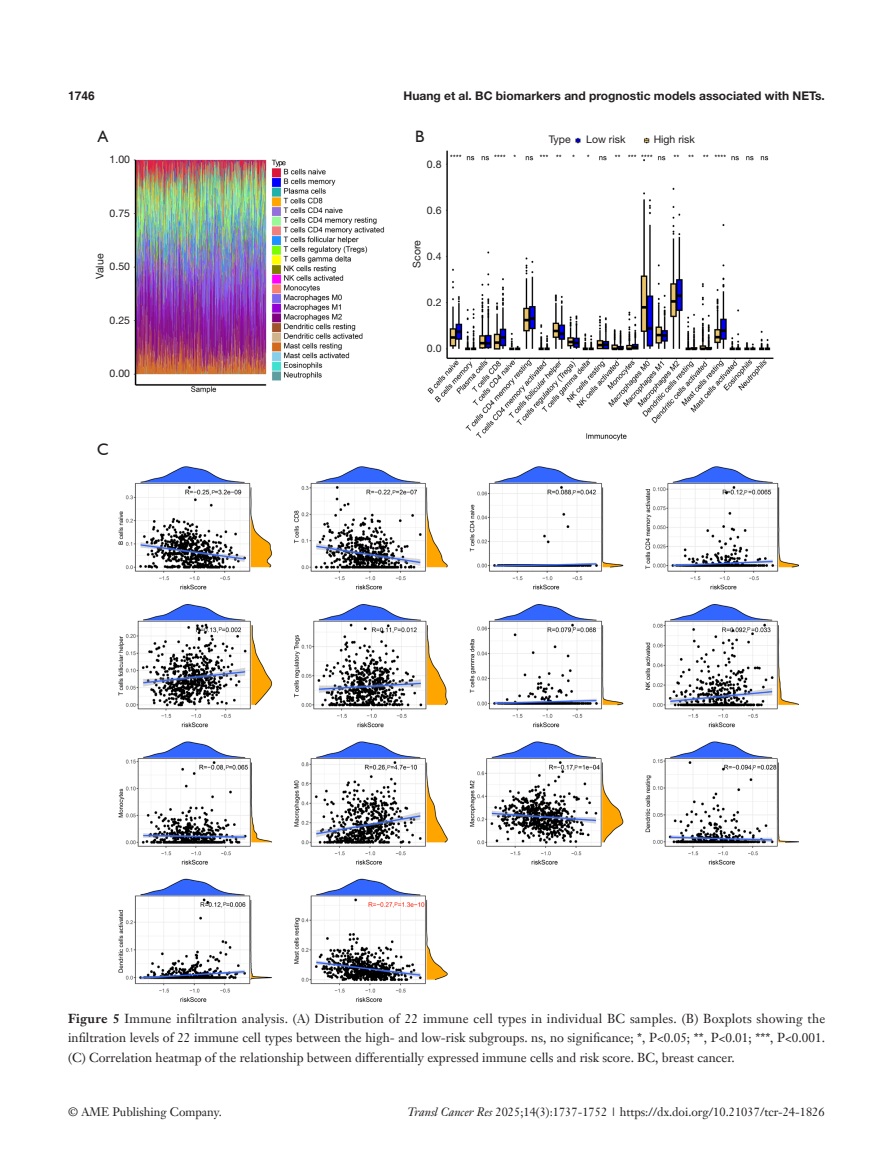
<style>
.page{position:relative;width:893px;height:1170px;background:#fff}
.page>*{position:absolute;margin:0;border:0;box-sizing:border-box;transform-origin:0 0}
.t1{font:16.5px "Humanist 521 BT";color:#231f20}
.C-tuzhu{font:12.75px/19.5px "Janson Text LT";color:#231f20;text-align:justify}
.t2{font:12px "Janson Text LT";color:#231f20}
.t3{font:700 12px "Helvetica Neue LT Pro";color:#231f20}
.t4{font:700 12px "Helvetica";color:#231f20}
.C-tu-chongshu{font:10.5px "Helvetica Neue LT Pro";color:#231f20}
.C-tu-chongshu-2{font:5.25px "Helvetica Neue LT Pro";color:#231f20}
.C-tu-chongshu-3{font:5.25px "Helvetica Neue LT Pro";color:#ff2814}
.s1{font-weight:700}
.s2{font-style:italic}
</style>
<div class="page">
<img style="left:118px;top:137px;width:680px;height:865px">
<div style="left:411px;top:128px;width:17px;height:17px;background:#fff"></div>
<p class="t4" style="left:68px;top:88px;width:28px">1746</p>
<p class="t3" style="left:403px;top:88px;width:423px">Huang et al. BC biomarkers and prognostic models associated with NETs.</p>
<p class="t1" style="left:98px;top:126px;width:12px">A</p>
<p class="t1" style="left:415px;top:126px;width:11px">B</p>
<p class="C-tu-chongshu" style="left:110px;top:153px;width:22px">1.00</p>
<p class="C-tu-chongshu" style="left:110px;top:206px;width:22px">0.75</p>
<p class="C-tu-chongshu" style="left:93px;top:279px;width:27px;rotate:-90deg">Value</p>
<p class="C-tu-chongshu" style="left:110px;top:260px;width:22px">0.50</p>
<p class="C-tu-chongshu" style="left:110px;top:313px;width:22px">0.25</p>
<p class="C-tu-chongshu" style="left:110px;top:367px;width:22px">0.00</p>
<p class="t1" style="left:97px;top:439px;width:13px">C</p>
<p class="C-tu-chongshu-2" style="left:212px;top:488px;width:5px">P</p>
<p class="C-tu-chongshu-2" style="left:219px;top:626px;width:5px">P</p>
<p class="C-tu-chongshu-2" style="left:226px;top:763px;width:5px">P</p>
<p class="C-tu-chongshu-2" style="left:223px;top:901px;width:5px">P</p>
<p class="C-tu-chongshu" style="left:427px;top:157px;width:16px">0.8</p>
<p class="C-tu-chongshu" style="left:427px;top:203px;width:16px">0.6</p>
<p class="C-tu-chongshu" style="left:427px;top:249px;width:16px">0.4</p>
<p class="C-tu-chongshu" style="left:427px;top:295px;width:16px">0.2</p>
<p class="C-tu-chongshu" style="left:427px;top:341px;width:16px">0.0</p>
<p class="C-tu-chongshu" style="left:410px;top:268px;width:29px;rotate:-90deg">Score</p>
<p class="C-tu-chongshu-2" style="left:393px;top:488px;width:5px">P</p>
<p class="C-tu-chongshu-2" style="left:394px;top:626px;width:5px">P</p>
<p class="C-tu-chongshu-2" style="left:387px;top:763px;width:5px">P</p>
<p class="C-tu-chongshu-3" style="left:395px;top:901px;width:5px">P</p>
<p class="C-tu-chongshu" style="left:549px;top:133px;width:23px">Type</p>
<p class="C-tu-chongshu" style="left:586px;top:133px;width:41px">Low risk</p>
<p class="C-tu-chongshu" style="left:654px;top:133px;width:43px">High risk</p>
<p class="C-tu-chongshu-2" style="left:573px;top:488px;width:5px">P</p>
<p class="C-tu-chongshu-2" style="left:744px;top:488px;width:5px">P</p>
<p class="C-tu-chongshu-2" style="left:573px;top:626px;width:5px">P</p>
<p class="C-tu-chongshu-2" style="left:747px;top:626px;width:5px">P</p>
<p class="C-tu-chongshu-2" style="left:575px;top:763px;width:5px">P</p>
<p class="C-tu-chongshu-2" style="left:753px;top:763px;width:5px">P</p>
<p class="C-tuzhu" style="left:68px;top:1008px;width:759px"><span class="s1">Figure 5</span> Immune infiltration analysis. (A) Distribution of 22 immune cell types in individual BC samples. (B) Boxplots showing the infiltration levels of 22 immune cell types between the high- and low-risk subgroups. ns, no significance; *, P&lt;0.05; **, P&lt;0.01; ***, P&lt;0.001. (C) Correlation heatmap of the relationship between differentially expressed immune cells and risk score. BC, breast cancer.</p>
<p class="t2" style="left:68px;top:1104px;width:155px">© AME Publishing Company.</p>
<p class="t2" style="left:407px;top:1104px;width:419px"><span class="s2">Transl Cancer Res</span> 2025;14(3):1737-1752 | https://dx.doi.org/10.21037/tcr-24-1826</p>
</div>
